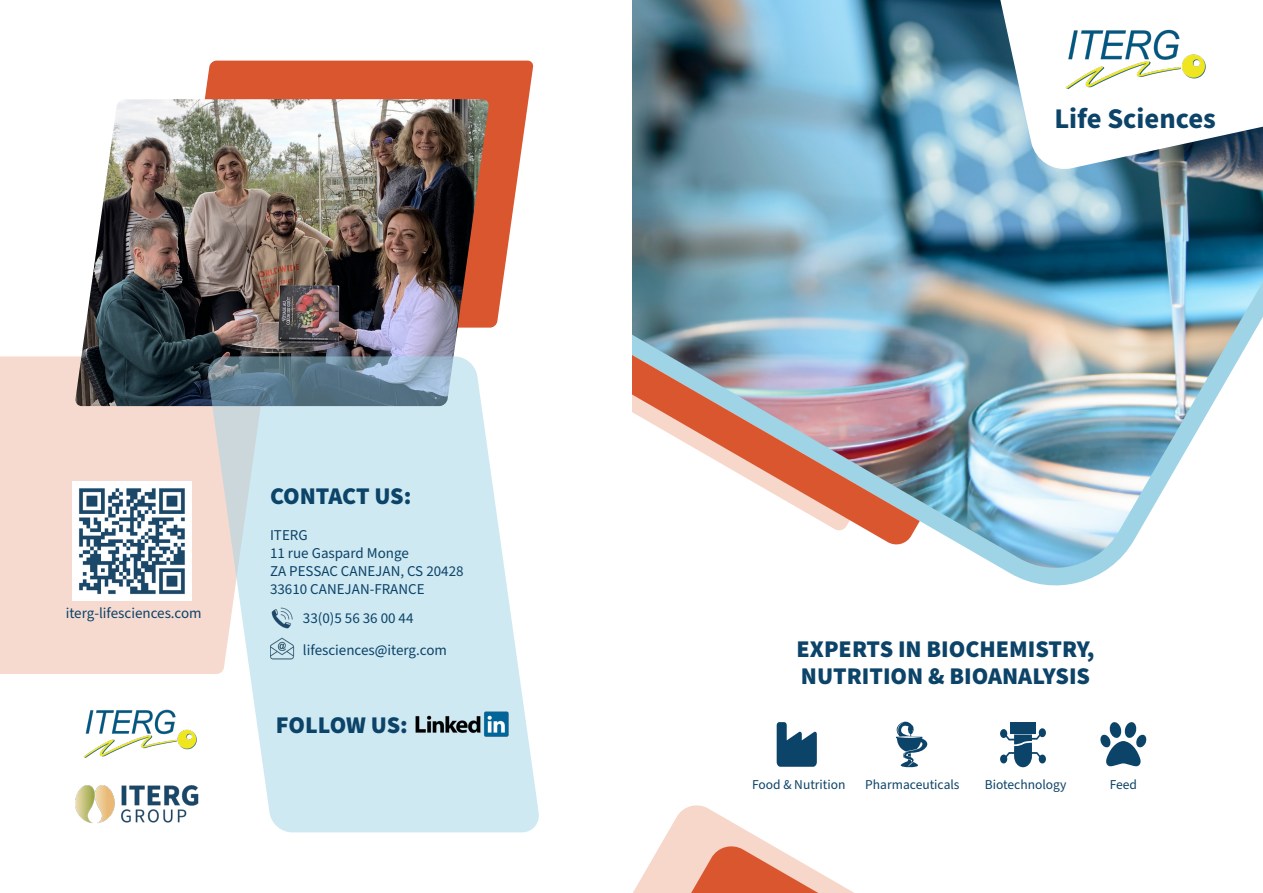
<style>
.page{position:relative;width:1263px;height:893px;background:#fff}
.page>*{position:absolute;margin:0;border:0;box-sizing:border-box;transform-origin:0 0}
.t1{font:700 28.5px "Source Sans Pro";color:#0c4368}
.t2{font:900 24px/27px "Source Sans Pro";color:#0c4368}
.t3{font:15px "Source Sans Pro";color:#0c4368}
.t4{font:13.5px "Source Sans Pro";color:#0c4368}
</style>
<div class="page">
<svg style="left:662px;top:805px;width:106px;height:38px;fill:#f6d7c9"></svg>
<svg style="left:633px;top:843px;width:221px;height:50px"></svg>
<img style="left:632px;top:0;width:631px;height:586px">
<img style="left:632px;top:264px;width:288px;height:283px">
<svg style="left:993px;top:0;width:270px;height:172px"></svg>
<svg style="left:777px;top:722px;width:40px;height:45px"></svg>
<div style="left:1010px;top:722px;width:26px;height:11px;background:#0c4368"></div>
<svg style="left:1000px;top:728px;width:46px;height:39px"></svg>
<svg style="left:896px;top:721px;width:31px;height:47px"></svg>
<svg style="left:1100px;top:722px;width:47px;height:44px"></svg>
<svg style="left:204px;top:61px;width:330px;height:267px;fill:#d9562f"></svg>
<div style="left:0;top:356px;width:205px;height:318px;background:#f7dacf"></div>
<img style="left:75px;top:99px;width:414px;height:307px">
<img style="left:73px;top:482px;width:119px;height:119px">
<img style="left:83px;top:709px;width:114px;height:49px">
<img style="left:75px;top:785px;width:124px;height:38px">
<svg style="left:205px;top:356px;width:334px;height:476px;fill:#cfe9f2"></svg>
<img style="left:1056px;top:20px;width:154px;height:72px">
<img style="left:416px;top:712px;width:92px;height:25px">
<img style="left:270px;top:635px;width:24px;height:25px">
<img style="left:271px;top:607px;width:22px;height:21px">
<p class="t3" style="left:66px;top:603px;width:137px">iterg-lifesciences.com</p>
<p class="t2" style="left:270px;top:483px;width:143px">CONTACT US:</p>
<p class="t3" style="left:270px;top:525px;width:39px">ITERG</p>
<p class="t3" style="left:270px;top:543px;width:140px">11 rue Gaspard Monge</p>
<p class="t3" style="left:270px;top:561px;width:195px">ZA PESSAC CANEJAN, CS 20428</p>
<p class="t3" style="left:270px;top:579px;width:156px">33610 CANEJAN-FRANCE</p>
<p class="t3" style="left:303px;top:608px;width:112px">33(0)5 56 36 00 44</p>
<p class="t3" style="left:303px;top:640px;width:145px">lifesciences@iterg.com</p>
<p class="t2" style="left:276px;top:712px;width:133px">FOLLOW US:</p>
<p class="t1" style="left:1054px;top:99px;width:163px">Life Sciences</p>
<p class="t2" style="left:797px;top:636px;width:299px">EXPERTS IN BIOCHEMISTRY,<br>NUTRITION &amp; BIOANALYSIS</p>
<p class="t4" style="left:752px;top:776px;width:95px">Food &amp; Nutrition</p>
<p class="t4" style="left:865px;top:776px;width:96px">Pharmaceuticals</p>
<p class="t4" style="left:985px;top:776px;width:83px">Biotechnology</p>
<p class="t4" style="left:1110px;top:776px;width:29px">Feed</p>
</div>
